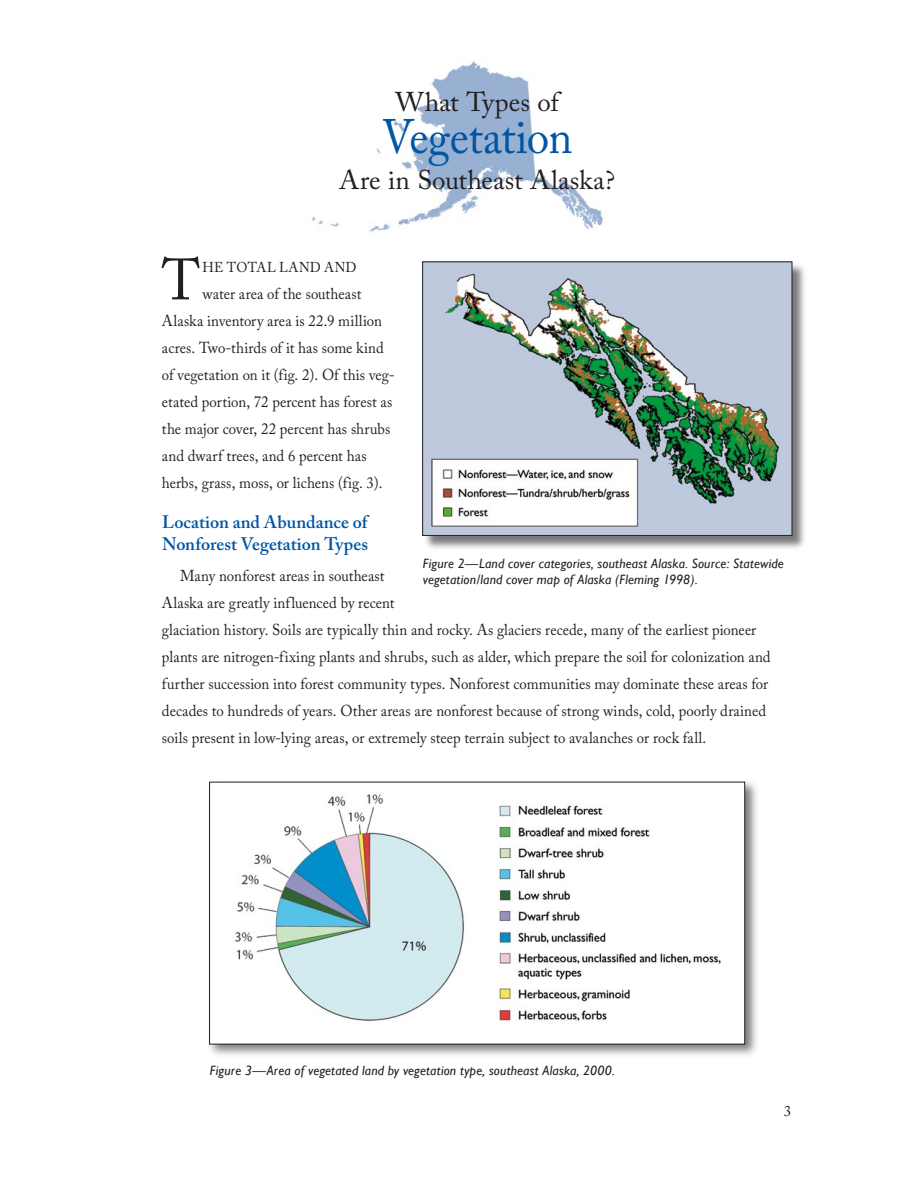
<style>
.page{position:relative;width:918px;height:1188px;background:#fff}
.page>*{position:absolute;margin:0;border:0;box-sizing:border-box;transform-origin:0 0}
.t1{font:57.75px "Adobe Caslon Pro";color:#231f20;scale:.94 1}
.t2{font:48px "Adobe Caslon Pro";letter-spacing:-.01em;color:#0055a4;scale:.94 1}
.t3{font:27px "Adobe Caslon Pro";color:#231f20}
.t4{font:600 18px/21.6px "Adobe Caslon Pro";color:#0055a4}
.t5{font:15.75px/27px "Adobe Caslon Pro";letter-spacing:.005em;color:#231f20;scale:.94 1}
.t6{font:15px "Adobe Caslon Pro";color:#231f20}
.t7{font:14.25px "Adobe Caslon Pro";letter-spacing:.02em;color:#231f20;scale:.94 1}
.t8{font:italic 13.5px/16.2px "Gill Sans";letter-spacing:.01em;color:#231f20}
</style>
<div class="page">
<img style="left:312px;top:61px;width:292px;height:171px">
<div style="left:205px;top:778px;width:556px;height:282px;background:#231f20;opacity:.6"></div>
<img style="left:211px;top:784px;width:532px;height:258px">
<div style="left:209px;top:782px;width:536px;height:262px;border:1px solid #231f20"></div>
<div style="left:422px;top:261px;width:386px;height:290px;background:#231f20;opacity:.6"></div>
<img style="left:424px;top:263px;width:366px;height:271px">
<div style="left:422px;top:261px;width:370px;height:275px;border:1px solid #231f20"></div>
<h3 class="t3" style="left:396px;top:86px;width:165px">What Types of</h3>
<h2 class="t2" style="left:382px;top:109px;width:204px">Vegetation</h2>
<h3 class="t3" style="left:339px;top:164px;width:277px">Are in Southeast Alaska?</h3>
<h1 class="t1" style="left:162px;top:246px;width:42px">T</h1>
<p class="t7" style="left:203px;top:259px;width:165px">HE TOTAL LAND AND</p>
<p class="t5" style="left:162px;top:280px;width:249px;text-indent:41px">water area of the southeast Alaska inventory area is 22.9 million acres. Two-thirds of it has some kind of vegetation on it (fig. 2). Of this veg&shy;etated portion, 72 percent has forest as the major cover, 22 percent has shrubs and dwarf trees, and 6 percent has herbs, grass, moss, or lichens (fig. 3).</p>
<p class="t4" style="left:162px;top:511px;width:208px">Location and Abundance of<br>Nonforest Vegetation Types</p>
<p class="t5" style="left:162px;top:562px;width:649px;text-indent:18px">Many nonforest areas in southeast<br>Alaska are greatly influenced by recent<br>glaciation history. Soils are typically thin and rocky. As glaciers recede, many of the earliest pioneer plants are nitrogen-fixing plants and shrubs, such as alder, which prepare the soil for colonization and further succession into forest community types. Nonforest communities may dominate these areas for decades to hundreds of years. Other areas are nonforest because of strong winds, cold, poorly drained soils present in low-lying areas, or extremely steep terrain subject to avalanches or rock fall.</p>
<p class="t8" style="left:423px;top:555px;width:362px">Figure 2—Land cover categories, southeast Alaska. Source: Statewide vegetation/land cover map of Alaska (Fleming 1998).</p>
<p class="t8" style="left:210px;top:1062px;width:406px">Figure 3—Area of vegetated land by vegetation type, southeast Alaska, 2000.</p>
<p class="t6" style="left:784px;top:1102px;width:9px">3</p>
</div>
